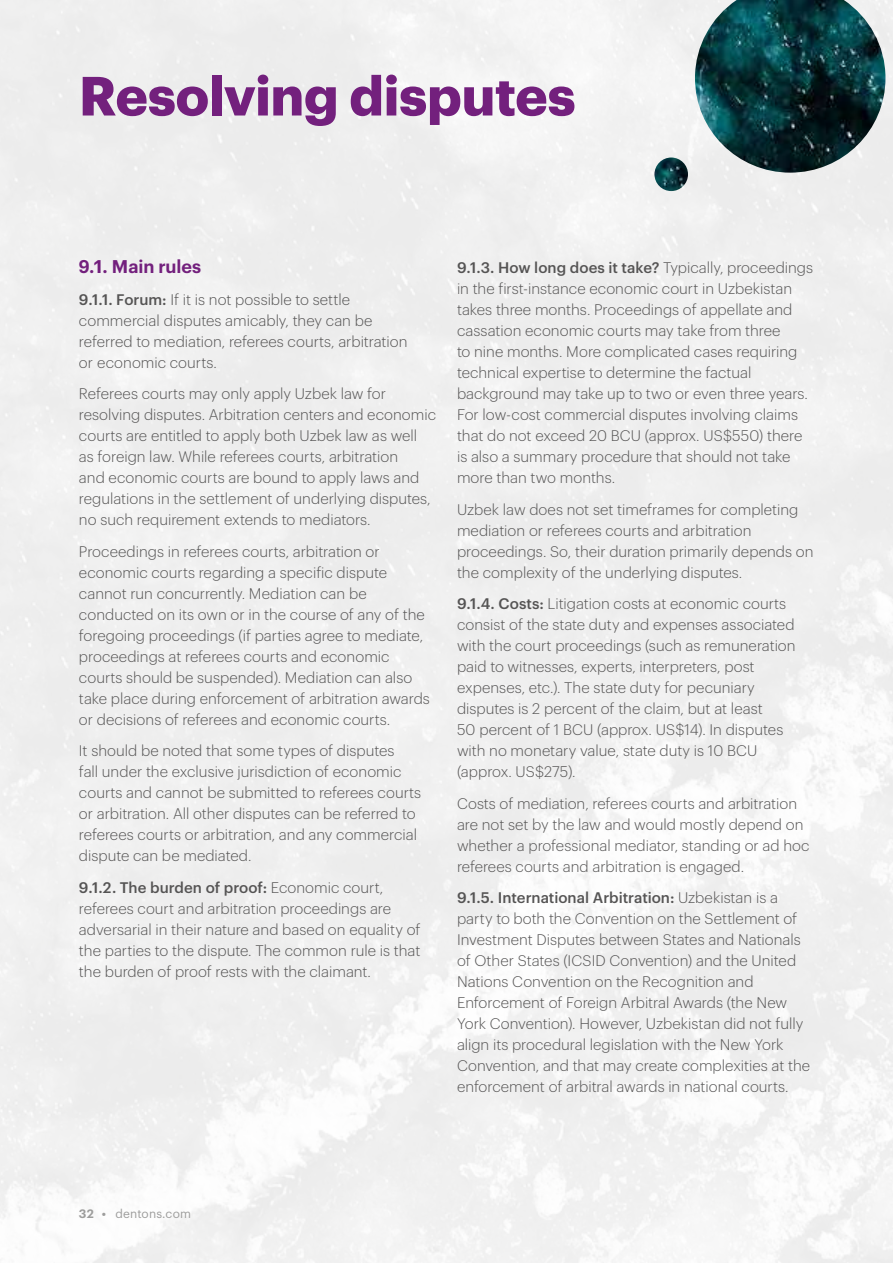
<style>
.page{position:relative;width:893px;height:1263px;background:#fff}
.page>*{position:absolute;margin:0;border:0;box-sizing:border-box;transform-origin:0 0}
.t1{font:700 54px "Dentons Sans";letter-spacing:-.005em;color:#73207d}
.t2{font:600 18px "Dentons Sans";letter-spacing:-.005em;color:#73207d}
.t3{font:300 15px/21px "Dentons Sans";color:#555454}
.t4{font:12px "Dentons Sans";letter-spacing:.01em;color:#9d9d9c}
.s1{font-weight:500}
.s2{font-weight:600}
</style>
<div class="page">
<img style="left:0;top:0;width:893px;height:1263px">
<img style="left:695px;top:0;width:190px;height:173px">
<img style="left:654px;top:158px;width:34px;height:33px;border-radius:17px">
<h1 class="t1" style="left:79px;top:54px;width:498px">Resolving disputes</h1>
<p class="t2" style="left:79px;top:253px;width:124px">9.1. Main rules</p>
<p class="t3" style="left:79px;top:287px;width:330px"><span class="s1">9.1.1. Forum:</span> If it is not possible to settle commercial disputes amicably, they can be referred to mediation, referees courts, arbitration or economic courts.</p>
<p class="t3" style="left:79px;top:382px;width:359px">Referees courts may only apply Uzbek law for resolving disputes. Arbitration centers and economic courts are entitled to apply both Uzbek law as well<br>as foreign law. While referees courts, arbitration<br>and economic courts are bound to apply laws and regulations in the settlement of underlying disputes, no such requirement extends to mediators.</p>
<p class="t3" style="left:79px;top:539px;width:352px">Proceedings in referees courts, arbitration or economic courts regarding a specific dispute cannot run concurrently. Mediation can be conducted on its own or in the course of any of the foregoing proceedings (if parties agree to mediate, proceedings at referees courts and economic courts should be suspended). Mediation can also take place during enforcement of arbitration awards or decisions of referees and economic courts.</p>
<p class="t3" style="left:79px;top:739px;width:344px">It should be noted that some types of disputes<br>fall under the exclusive jurisdiction of economic courts and cannot be submitted to referees courts or arbitration. All other disputes can be referred to referees courts or arbitration, and any commercial dispute can be mediated.</p>
<p class="t3" style="left:79px;top:875px;width:343px"><span class="s1">9.1.2. The burden of proof:</span> Economic court, referees court and arbitration proceedings are adversarial in their nature and based on equality of the parties to the dispute. The common rule is that the burden of proof rests with the claimant.</p>
<p class="t3" style="left:457px;top:256px;width:358px"><span class="s1">9.1.3. How long does it take?</span> Typically, proceedings in the first-instance economic court in Uzbekistan takes three months. Proceedings of appellate and cassation economic courts may take from three<br>to nine months. More complicated cases requiring technical expertise to determine the factual background may take up to two or even three years.<br>For low-cost commercial disputes involving claims that do not exceed 20 BCU (approx. US$550) there is also a summary procedure that should not take more than two months.</p>
<p class="t3" style="left:457px;top:497px;width:358px">Uzbek law does not set timeframes for completing mediation or referees courts and arbitration proceedings. So, their duration primarily depends on the complexity of the underlying disputes.</p>
<p class="t3" style="left:457px;top:592px;width:340px"><span class="s1">9.1.4. Costs:</span> Litigation costs at economic courts consist of the state duty and expenses associated with the court proceedings (such as remuneration paid to witnesses, experts, interpreters, post expenses, etc.). The state duty for pecuniary disputes is 2 percent of the claim, but at least<br>50 percent of 1 BCU (approx. US$14). In disputes with no monetary value, state duty is 10 BCU (approx. US$275).</p>
<p class="t3" style="left:457px;top:791px;width:354px">Costs of mediation, referees courts and arbitration are not set by the law and would mostly depend on whether a professional mediator, standing or ad hoc referees courts and arbitration is engaged.</p>
<p class="t3" style="left:457px;top:886px;width:355px"><span class="s1">9.1.5. International Arbitration:</span> Uzbekistan is a party to both the Convention on the Settlement of Investment Disputes between States and Nationals of Other States (ICSID Convention) and the United Nations Convention on the Recognition and Enforcement of Foreign Arbitral Awards (the New York Convention). However, Uzbekistan did not fully align its procedural legislation with the New York Convention, and that may create complexities at the enforcement of arbitral awards in national courts.</p>
<p class="t4" style="left:79px;top:1205px;width:114px"><span class="s2">32 •</span> dentons.com</p>
</div>
